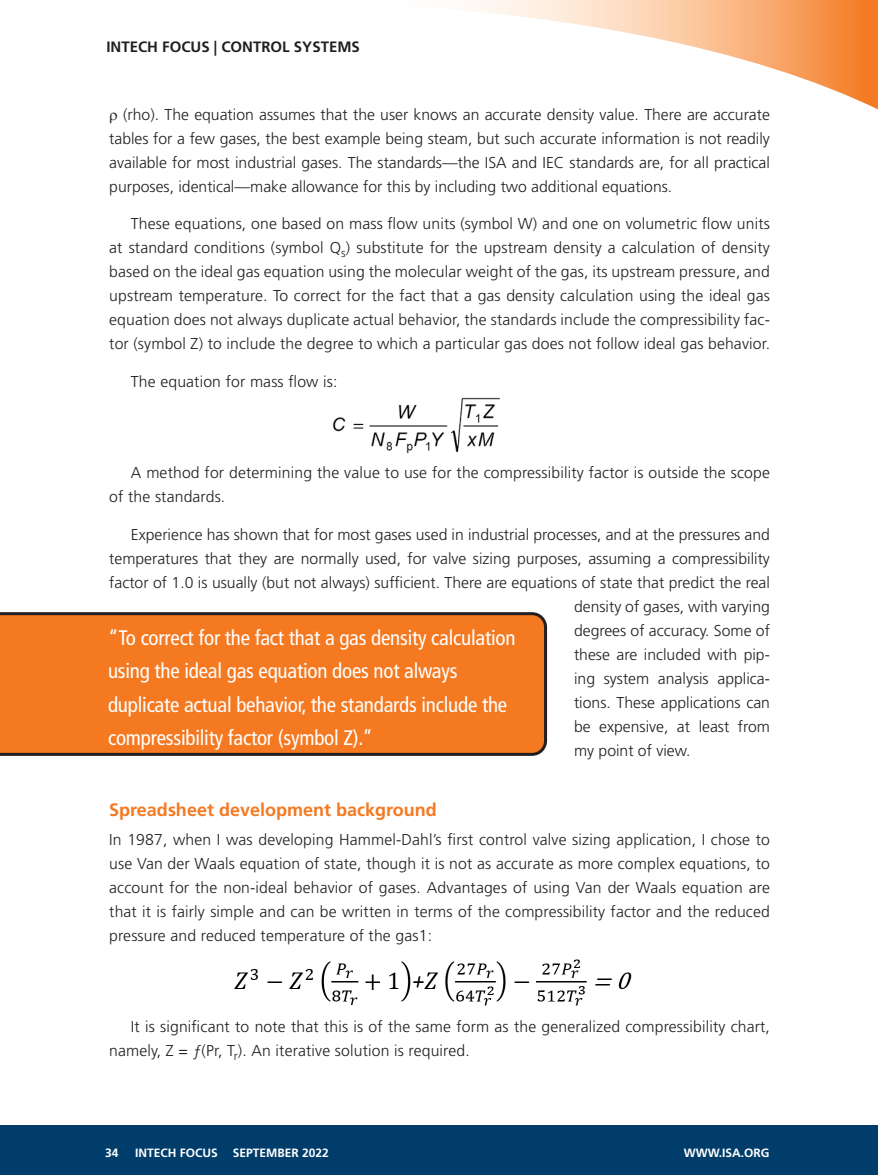
<style>
.page{position:relative;width:878px;height:1175px;background:#fff}
.page>*{position:absolute;margin:0;border:0;box-sizing:border-box;transform-origin:0 0}
.Call_Outs{font:condensed 21px/33px "Frutiger";letter-spacing:-.01em;color:#fff}
.Subhead{font:700 18px "Frutiger";color:#f47921}
.text{font:300 15.75px/24px "Frutiger";color:#231f20;text-align:justify}
.no_indent{font:300 15.75px/24px "Frutiger";letter-spacing:.01em;color:#231f20;text-align:justify}
.t1{font:700 15px "Frutiger";color:#231f20}
.t2{font:700 12px "Frutiger";color:#fff}
</style>
<div class="page">
<div style="left:0;top:1125px;width:878px;height:49px;background:#003d6a"></div>
<svg style="left:469px;top:0;width:409px;height:110px"></svg>
<img style="left:332px;top:398px;width:167px;height:56px">
<img style="left:234px;top:959px;width:398px;height:47px">
<div style="left:0;top:612px;width:547px;height:144px;background:#f47921"></div>
<p class="t1" style="left:106px;top:38px;width:255px">INTECH FOCUS | CONTROL SYSTEMS</p>
<p class="text" style="left:109px;top:102px;width:662px;text-indent:14px">(rho). The equation assumes that the user knows an accurate density value. There are accurate tables for a few gases, the best example being steam, but such accurate information is not readily available for most industrial gases. The standards—the ISA and IEC standards are, for all practical purposes, identical—make allowance for this by including two additional equations.</p>
<p class="text" style="left:109px;top:212px;width:662px;text-indent:22px">These equations, one based on mass flow units (symbol W) and one on volumetric flow units at standard conditions (symbol Q<sub>s</sub>) substitute for the upstream density a calculation of density based on the ideal gas equation using the molecular weight of the gas, its upstream pressure, and upstream temperature. To correct for the fact that a gas density calculation using the ideal gas equation does not always duplicate actual behavior, the standards include the compressibility fac&shy;tor (symbol Z) to include the degree to which a particular gas does not follow ideal gas behavior.</p>
<p class="text" style="left:131px;top:369px;width:208px">The equation for mass flow is:</p>
<p class="text" style="left:109px;top:461px;width:662px;text-indent:22px">A method for determining the value to use for the compressibility factor is outside the scope of the standards.</p>
<p class="text" style="left:131px;top:522px;width:640px">Experience has shown that for most gases used in industrial processes, and at the pressures and</p>
<p class="text" style="left:109px;top:546px;width:662px">temperatures that they are normally used, for valve sizing purposes, assuming a compressibility</p>
<p class="text" style="left:109px;top:570px;width:662px">factor of 1.0 is usually (but not always) sufficient. There are equations of state that predict the real</p>
<p class="text" style="left:574px;top:594px;width:197px">density of gases, with varying</p>
<p class="text" style="left:574px;top:618px;width:197px">degrees of accuracy. Some of</p>
<p class="text" style="left:574px;top:642px;width:197px">these are included with pip-</p>
<p class="text" style="left:574px;top:666px;width:197px">ing system analysis applica-</p>
<p class="text" style="left:574px;top:690px;width:197px">tions. These applications can</p>
<p class="text" style="left:574px;top:714px;width:197px">be expensive, at least from</p>
<p class="text" style="left:574px;top:738px;width:118px">my point of view.</p>
<p class="Call_Outs" style="left:108px;top:622px;width:409px">“To correct for the fact that a gas density calculation using the ideal gas equation does not always duplicate actual behavior, the standards include the compressibility factor (symbol Z).”</p>
<p class="Subhead" style="left:109px;top:799px;width:329px">Spreadsheet development background</p>
<p class="no_indent" style="left:109px;top:827px;width:662px">In 1987, when I was developing Hammel-Dahl’s first control valve sizing application, I chose to use Van der Waals equation of state, though it is not as accurate as more complex equations, to account for the non-ideal behavior of gases. Advantages of using Van der Waals equation are that it is fairly simple and can be written in terms of the compressibility factor and the reduced pressure and reduced temperature of the gas1:</p>
<p class="text" style="left:109px;top:1014px;width:662px;text-indent:22px">It is significant to note that this is of the same form as the generalized compressibility chart, namely, Z = ƒ(Pr, T<sub>r</sub>). An iterative solution is required.</p>
<p class="t2" style="left:105px;top:1145px;width:15px">34</p>
<p class="t2" style="left:135px;top:1145px;width:195px">INTECH FOCUS SEPTEMBER 2022</p>
<p class="t2" style="left:683px;top:1145px;width:87px">WWW.ISA.ORG</p>
</div>
